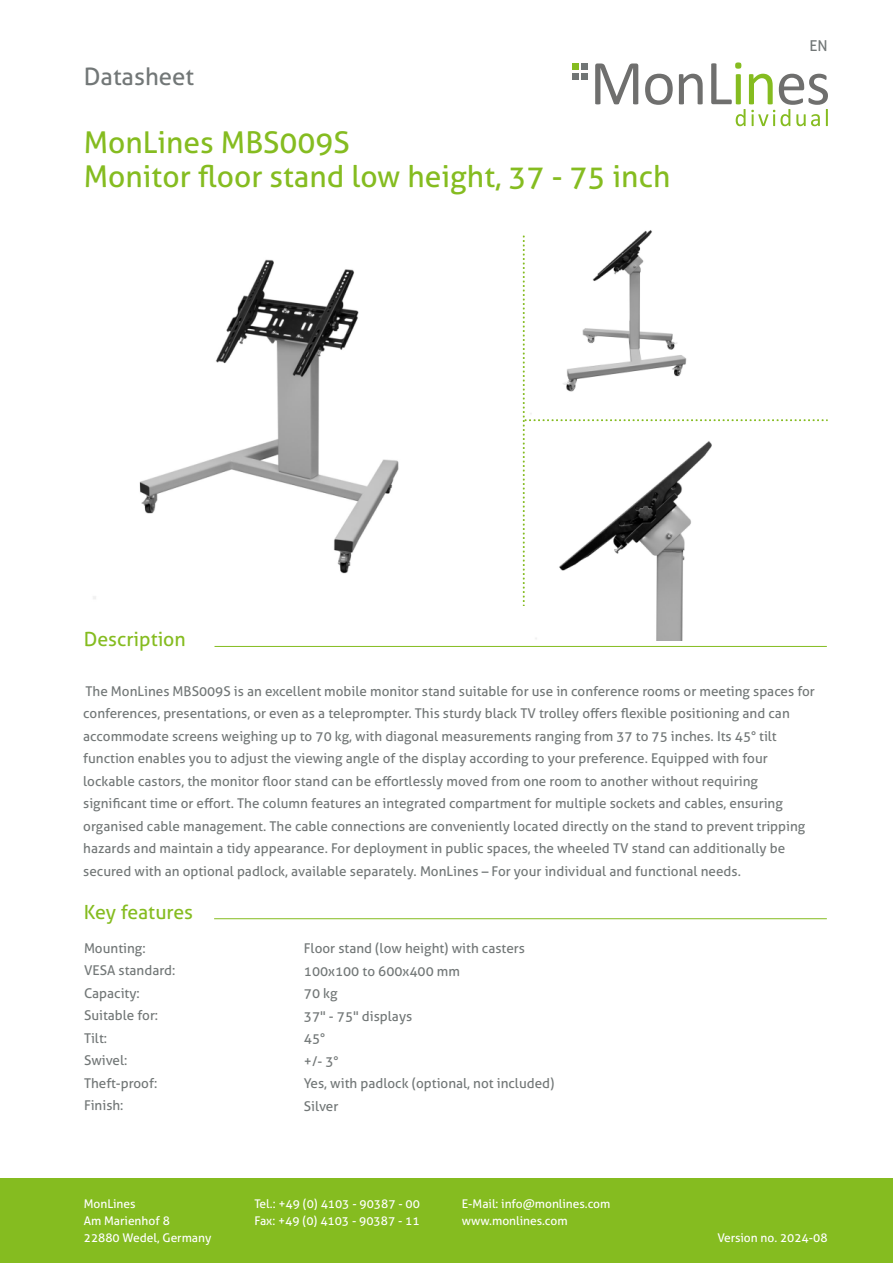
<style>
.page{position:relative;width:893px;height:1263px;background:#fff}
.page>*{position:absolute;margin:0;border:0;box-sizing:border-box;transform-origin:0 0}
.t1{font:30px/34px "Aller";color:#85bc20}
.t2{font:24px "Aller";color:#727777}
.t3{font:19.5px "Aller";color:#85bc20}
.t4{font:15px "Aller";color:#727777}
.t5{font:13.5px/22.5px "Aller";color:#727777}
.t6{font:12px "Aller";color:#fff}
</style>
<div class="page">
<div style="left:0;top:1178px;width:893px;height:85px;background:#85bc20"></div>
<svg style="left:595px;top:63px;width:43px;height:41px"></svg>
<svg style="left:645px;top:74px;width:28px;height:31px"></svg>
<svg style="left:679px;top:74px;width:24px;height:30px"></svg>
<svg style="left:711px;top:62px;width:117px;height:64px"></svg>
<svg style="left:573px;top:64px;width:15px;height:6px"></svg>
<div style="left:573px;top:73px;width:6px;height:7px;background:#717676"></div>
<div style="left:582px;top:73px;width:6px;height:7px;background:#717676"></div>
<img style="left:535px;top:606px;width:148px;height:35px">
<hr style="left:215px;top:646px;width:612px;height:1px;background:#85bc20">
<hr style="left:214px;top:918px;width:613px;height:1px;background:#85bc20">
<img style="left:93px;top:259px;width:306px;height:340px">
<svg style="left:523px;top:236px;width:304px;height:370px"></svg>
<img style="left:530px;top:230px;width:199px;height:185px">
<h2 class="t2" style="left:84px;top:63px;width:112px">Datasheet</h2>
<h1 class="t1" style="left:84px;top:126px;width:588px">MonLines MBS009S<br>Monitor floor stand low height, 37 - 75 inch</h1>
<p class="t4" style="left:809px;top:37px;width:20px">EN</p>
<h3 class="t3" style="left:84px;top:628px;width:104px">Description</h3>
<p class="t5" style="left:83px;top:680px;width:733px">The MonLines MBS009S is an excellent mobile monitor stand suitable for use in conference rooms or meeting spaces for conferences, presentations, or even as a teleprompter. This sturdy black TV trolley offers flexible positioning and can accommodate screens weighing up to 70 kg, with diagonal measurements ranging from 37 to 75 inches. Its 45° tilt function enables you to adjust the viewing angle of the display according to your preference. Equipped with four lockable castors, the monitor floor stand can be effortlessly moved from one room to another without requiring significant time or effort. The column features an integrated compartment for multiple sockets and cables, ensuring organised cable management. The cable connections are conveniently located directly on the stand to prevent tripping hazards and maintain a tidy appearance. For deployment in public spaces, the wheeled TV stand can additionally be secured with an optional padlock, available separately. MonLines – For your individual and functional needs.</p>
<h3 class="t3" style="left:84px;top:900px;width:111px">Key features</h3>
<p class="t5" style="left:84px;top:937px;width:93px">Mounting:<br>VESA standard:<br>Capacity:<br>Suitable for:<br>Tilt:<br>Swivel:<br>Theft-proof:<br>Finish:</p>
<p class="t5" style="left:304px;top:937px;width:252px">Floor stand (low height) with casters<br>100x100 to 600x400 mm<br>70 kg<br>37" - 75" displays<br>45°<br>+/- 3°<br>Yes, with padlock (optional, not included)<br>Silver</p>
<p class="t6" style="left:84px;top:1196px;width:53px">MonLines</p>
<p class="t6" style="left:254px;top:1196px;width:167px">Tel.: +49 (0) 4103 - 90387 - 00</p>
<p class="t6" style="left:462px;top:1196px;width:150px">E-Mail: info@monlines.com</p>
<p class="t6" style="left:84px;top:1213px;width:88px">Am Marienhof 8</p>
<p class="t6" style="left:254px;top:1213px;width:167px">Fax: +49 (0) 4103 - 90387 - 11</p>
<p class="t6" style="left:462px;top:1213px;width:107px">www.monlines.com</p>
<p class="t6" style="left:84px;top:1230px;width:129px">22880 Wedel, Germany</p>
<p class="t6" style="left:717px;top:1230px;width:112px">Version no. 2024-08</p>
</div>
